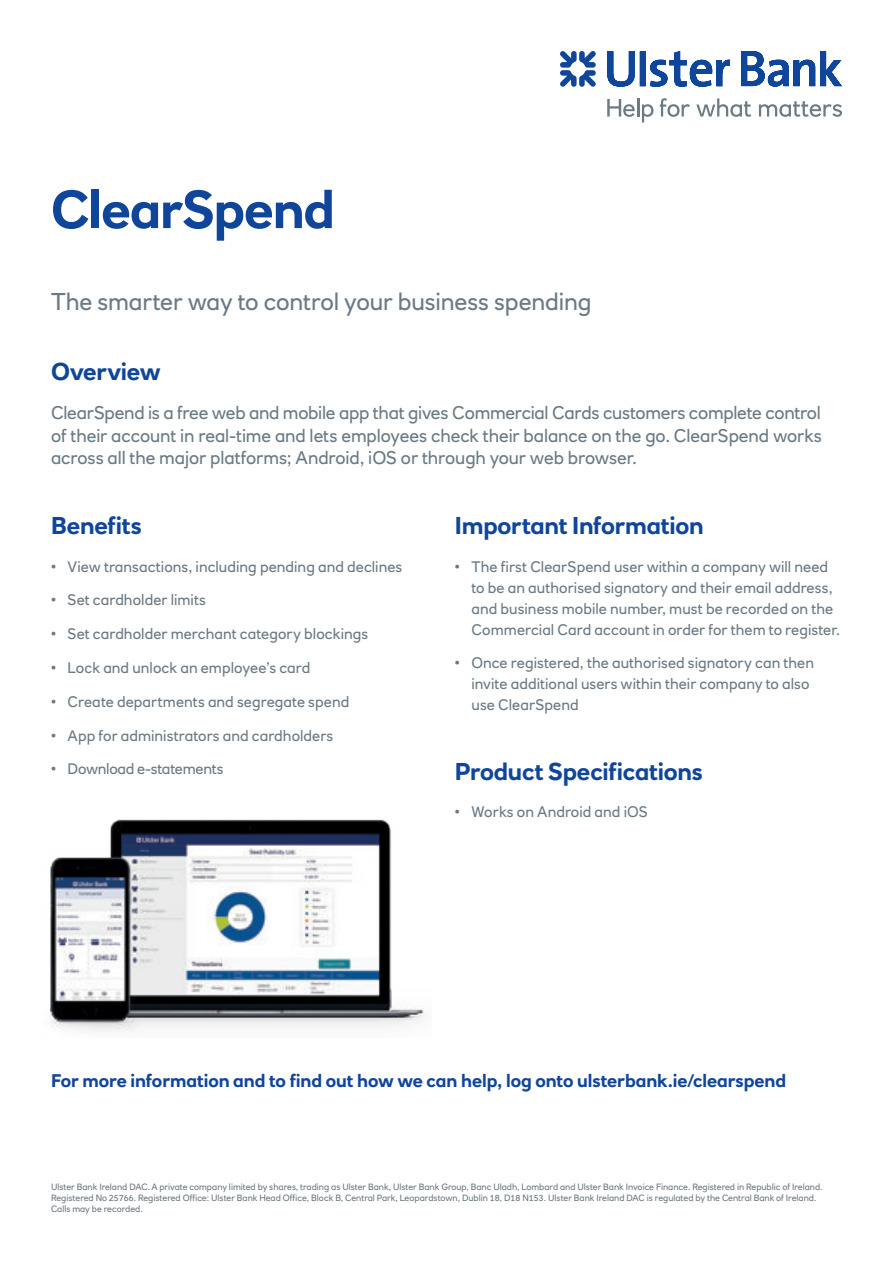
<style>
.page{position:relative;width:893px;height:1263px;background:#fff}
.page>*{position:absolute;margin:0;border:0;box-sizing:border-box;transform-origin:0 0}
.t1{font:700 52.5px "RN House Sans";letter-spacing:-.02em;color:#10469a}
.t2{font:700 24px "RN House Sans";letter-spacing:-.01em;color:#10469a}
.t3{font:24px "RN House Sans";letter-spacing:-.005em;color:#6b7a83}
.t4{font:18px/22.5px "RN House Sans";letter-spacing:-.005em;color:#6b7a83;text-align:justify}
.t5{font:700 18px "RN House Sans";letter-spacing:-.005em;color:#10469a}
.t6{font:15px/21px "RN House Sans";letter-spacing:.005em;color:#6b7a83}
.t7{font:15px "RN House Sans";letter-spacing:-.015em;color:#6b7a83}
.t8{font:9px/10.8px "RN House Sans";color:#6b7a83}
</style>
<div class="page">
<svg style="left:607px;top:51px;width:235px;height:36px"></svg>
<svg style="left:560px;top:51px;width:36px;height:36px"></svg>
<svg style="left:607px;top:98px;width:46px;height:24px"></svg>
<svg style="left:660px;top:98px;width:30px;height:19px"></svg>
<svg style="left:696px;top:98px;width:55px;height:19px"></svg>
<svg style="left:759px;top:101px;width:83px;height:16px"></svg>
<img style="left:50px;top:819px;width:375px;height:212px">
<h1 class="t1" style="left:51px;top:177px;width:285px">ClearSpend</h1>
<h2 class="t3" style="left:51px;top:287px;width:542px">The smarter way to control your business spending</h2>
<h2 class="t2" style="left:51px;top:357px;width:111px">Overview</h2>
<p class="t4" style="left:51px;top:402px;width:772px">ClearSpend is a free web and mobile app that gives Commercial Cards customers complete control of their account in real-time and lets employees check their balance on the go. ClearSpend works across all the major platforms; Android, iOS or through your web browser.</p>
<h2 class="t2" style="left:51px;top:510px;width:93px">Benefits</h2>
<p class="t6" style="left:51px;top:556px;width:353px">• View transactions, including pending and declines</p>
<p class="t6" style="left:51px;top:590px;width:157px">• Set cardholder limits</p>
<p class="t6" style="left:51px;top:623px;width:319px">• Set cardholder merchant category blockings</p>
<p class="t6" style="left:51px;top:657px;width:261px">• Lock and unlock an employee’s card</p>
<p class="t6" style="left:51px;top:691px;width:300px">• Create departments and segregate spend</p>
<p class="t6" style="left:51px;top:725px;width:284px">• App for administrators and cardholders</p>
<p class="t7" style="left:51px;top:760px;width:174px">• Download e-statements</p>
<h2 class="t2" style="left:455px;top:510px;width:250px">Important Information</h2>
<p class="t6" style="left:471px;top:556px;width:370px;text-indent:-16px">• The first ClearSpend user within a company will need to be an authorised signatory and their email address, and business mobile number, must be recorded on the Commercial Card account in order for them to register.</p>
<p class="t6" style="left:471px;top:653px;width:344px;text-indent:-16px">• Once registered, the authorised signatory can then invite additional users within their company to also use ClearSpend</p>
<h2 class="t2" style="left:455px;top:757px;width:249px">Product Specifications</h2>
<p class="t6" style="left:455px;top:801px;width:194px">• Works on Android and iOS</p>
<p class="t5" style="left:51px;top:1070px;width:737px">For more information and to find out how we can help, log onto ulsterbank.ie/clearspend</p>
<p class="t8" style="left:51px;top:1182px;width:773px">Ulster Bank Ireland DAC. A private company limited by shares, trading as Ulster Bank, Ulster Bank Group, Banc Uladh, Lombard and Ulster Bank Invoice Finance. Registered in Republic of Ireland.<br>Registered No 25766. Registered Office: Ulster Bank Head Office, Block B, Central Park, Leopardstown, Dublin 18, D18 N153. Ulster Bank Ireland DAC is regulated by the Central Bank of Ireland.<br>Calls may be recorded.</p>
</div>
